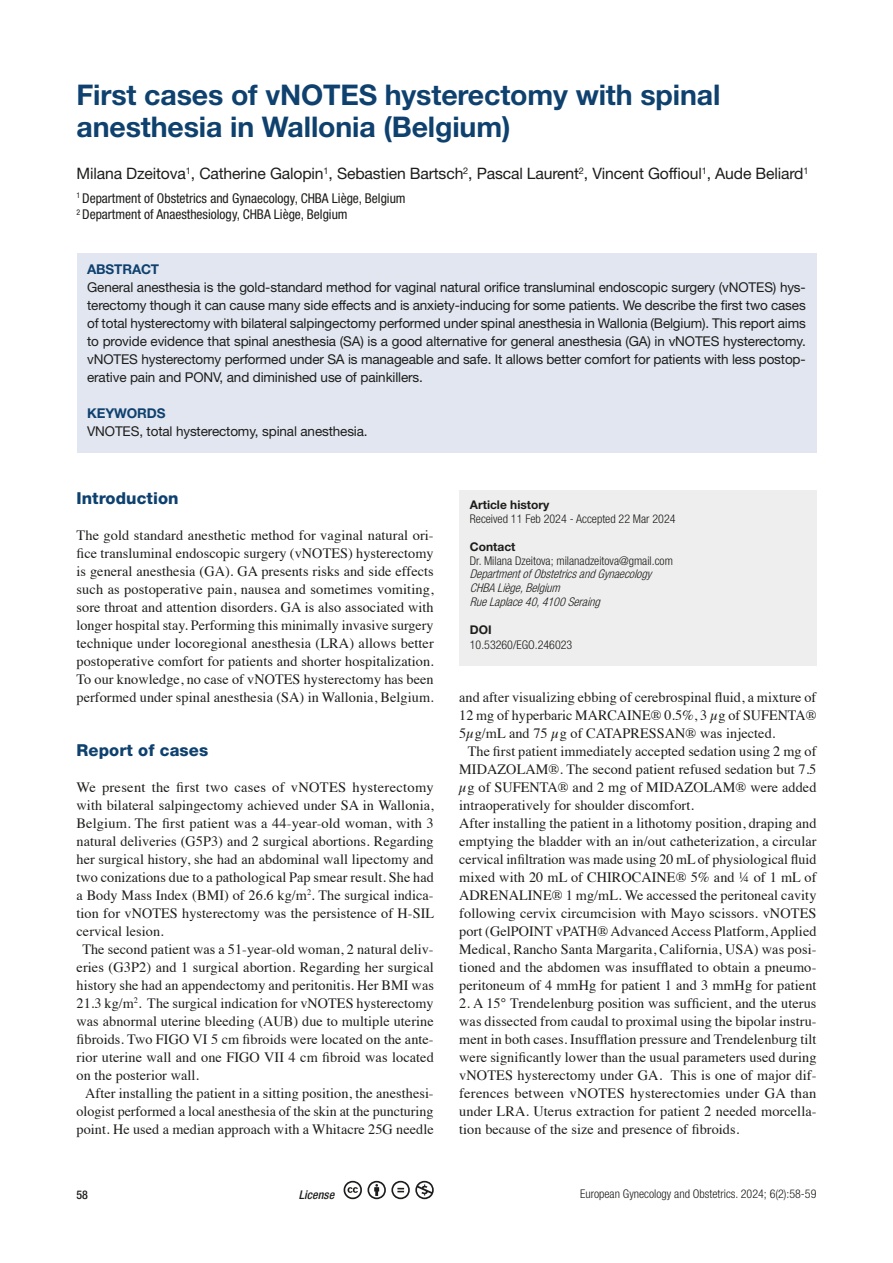
<style>
.page{position:relative;width:893px;height:1263px;background:#fff}
.page>*{position:absolute;margin:0;border:0;box-sizing:border-box;transform-origin:0 0}
.articoli__TITOLO{font:700 28.5px/31.5px "Helvetica Neue LT Std";letter-spacing:-.005em;color:#0f416f}
.articoli__TITOLETTO{font:800 16.5px "Helvetica Neue LT Std";letter-spacing:.005em;color:#0f416f}
.articoli__NOMI_AUTOR{font:15.75px "Helvetica Neue LT Std";letter-spacing:-.01em;color:#1d1d1b}
.articoli__TESTO{font:14.25px/18px "Times";letter-spacing:.005em;color:#1d1d1b;text-align:justify}
.articoli__TESTO_ABST{font:13.5px/18px "Helvetica Neue LT Std";letter-spacing:-.01em;color:#1d1d1b;text-align:justify}
.articoli__ISTITUTI{font:condensed 13.5px "Helvetica Neue LT Std";color:#1d1d1b}
.t1{font:700 13.5px "Helvetica Neue LT Std";letter-spacing:-.01em;color:#0f416f}
.t2{font:300 condensed 12px "Helvetica Neue LT Std";color:#1d1d1b}
.t3{font:italic 300 condensed 12px "Helvetica Neue LT Std";color:#1d1d1b}
.t4{font:700 12px "Helvetica Neue LT Std";color:#1d1d1b}
.t5{font:italic 500 condensed 12px "Helvetica Neue LT Std";color:#1d1d1b}
.t6{font:500 condensed 12px "Helvetica Neue LT Std";color:#1d1d1b}
</style>
<div class="page">
<svg style="left:344px;top:1181px;width:90px;height:18px"></svg>
<div style="left:77px;top:253px;width:739px;height:200px;background:#e1e6f0"></div>
<div style="left:459px;top:490px;width:357px;height:176px;background:#eee"></div>
<p class="articoli__TITOLO" style="left:77px;top:79px;width:645px">First cases of vNOTES hysterectomy with spinal anesthesia in Wallonia (Belgium)</p>
<p class="articoli__NOMI_AUTOR" style="left:77px;top:164px;width:733px">Milana Dzeitova<sup>1</sup>, Catherine Galopin<sup>1</sup>, Sebastien Bartsch<sup>2</sup>, Pascal Laurent<sup>2</sup>, Vincent Goffioul<sup>1</sup>, Aude Beliard<sup>1</sup></p>
<p class="articoli__ISTITUTI" style="left:77px;top:190px;width:331px"><sup>1</sup> Department of Obstetrics and Gynaecology, CHBA Liège, Belgium</p>
<p class="articoli__ISTITUTI" style="left:77px;top:207px;width:273px"><sup>2</sup> Department of Anaesthesiology, CHBA Liège, Belgium</p>
<p class="t1" style="left:87px;top:261px;width:74px">ABSTRACT</p>
<p class="articoli__TESTO_ABST" style="left:87px;top:278px;width:720px">General anesthesia is the gold-standard method for vaginal natural orifice transluminal endoscopic surgery (vNOTES) hys&shy;terectomy though it can cause many side effects and is anxiety-inducing for some patients. We describe the first two cases of total hysterectomy with bilateral salpingectomy performed under spinal anesthesia in Wallonia (Belgium). This report aims to provide evidence that spinal anesthesia (SA) is a good alternative for general anesthesia (GA) in vNOTES hysterectomy. vNOTES hysterectomy performed under SA is manageable and safe. It allows better comfort for patients with less postop&shy;erative pain and PONV, and diminished use of painkillers.</p>
<p class="t1" style="left:87px;top:405px;width:80px">KEYWORDS</p>
<p class="articoli__TESTO_ABST" style="left:87px;top:422px;width:282px">VNOTES, total hysterectomy, spinal anesthesia.</p>
<p class="articoli__TITOLETTO" style="left:77px;top:488px;width:104px">Introduction</p>
<p class="articoli__TESTO" style="left:77px;top:525px;width:359px">The gold standard anesthetic method for vaginal natural ori&shy;fice transluminal endoscopic surgery (vNOTES) hysterectomy is general anesthesia (GA). GA presents risks and side effects such as postoperative pain, nausea and sometimes vomiting, sore throat and attention disorders. GA is also associated with longer hospital stay. Performing this minimally invasive surgery technique under locoregional anesthesia (LRA) allows better postoperative comfort for patients and shorter hospitalization.<br>To our knowledge, no case of vNOTES hysterectomy has been performed under spinal anesthesia (SA) in Wallonia, Belgium.</p>
<p class="articoli__TITOLETTO" style="left:77px;top:740px;width:133px">Report of cases</p>
<p class="articoli__TESTO" style="left:77px;top:777px;width:359px">We present the first two cases of vNOTES hysterectomy with bilateral salpingectomy achieved under SA in Wallonia, Belgium. The first patient was a 44-year-old woman, with 3 natural deliveries (G5P3) and 2 surgical abortions. Regarding her surgical history, she had an abdominal wall lipectomy and two conizations due to a pathological Pap smear result. She had a Body Mass Index (BMI) of 26.6 kg/m<sup>2</sup>. The surgical indica&shy;tion for vNOTES hysterectomy was the persistence of H-SIL cervical lesion.</p>
<p class="articoli__TESTO" style="left:77px;top:939px;width:359px;text-indent:6px">The second patient was a 51-year-old woman, 2 natural deliv&shy;eries (G3P2) and 1 surgical abortion. Regarding her surgical history she had an appendectomy and peritonitis. Her BMI was 21.3 kg/m<sup>2</sup>. The surgical indication for vNOTES hysterectomy was abnormal uterine bleeding (AUB) due to multiple uterine fibroids. Two FIGO VI 5 cm fibroids were located on the ante&shy;rior uterine wall and one FIGO VII 4 cm fibroid was located on the posterior wall.</p>
<p class="articoli__TESTO" style="left:77px;top:1083px;width:359px;text-indent:9px">After installing the patient in a sitting position, the anesthesi&shy;ologist performed a local anesthesia of the skin at the puncturing point. He used a median approach with a Whitacre 25G needle</p>
<p class="t4" style="left:470px;top:498px;width:81px">Article history</p>
<p class="t2" style="left:470px;top:512px;width:207px">Received 11 Feb 2024 - Accepted 22 Mar 2024</p>
<p class="t4" style="left:470px;top:540px;width:47px">Contact</p>
<p class="t2" style="left:470px;top:554px;width:205px">Dr. Milana Dzeitova; milanadzeitova@gmail.com</p>
<p class="t3" style="left:470px;top:567px;width:186px">DepartmentofObstetricsandGynaecology</p>
<p class="t3" style="left:470px;top:581px;width:95px">CHBALiège,Belgium</p>
<p class="t3" style="left:470px;top:594px;width:135px">RueLaplace40,4100Seraing</p>
<p class="t4" style="left:470px;top:622px;width:23px">DOI</p>
<p class="t2" style="left:470px;top:638px;width:104px">10.53260/EGO.246023</p>
<p class="articoli__TESTO" style="left:459px;top:687px;width:359px">and after visualizing ebbing of cerebrospinal fluid, a mixture of 12 mg of hyperbaric MARCAINE® 0.5%, 3 µg of SUFENTA® 5µg/mL and 75 µg of CATAPRESSAN® was injected.</p>
<p class="articoli__TESTO" style="left:459px;top:741px;width:359px;text-indent:8px">The first patient immediately accepted sedation using 2 mg of MIDAZOLAM®. The second patient refused sedation but 7.5 µg of SUFENTA® and 2 mg of MIDAZOLAM® were added intraoperatively for shoulder discomfort.</p>
<p class="articoli__TESTO" style="left:459px;top:813px;width:359px">After installing the patient in a lithotomy position, draping and emptying the bladder with an in/out catheterization, a circular cervical infiltration was made using 20 mL of physiological fluid mixed with 20 mL of CHIROCAINE® 5% and ¼ of 1 mL of ADRENALINE® 1 mg/mL. We accessed the peritoneal cavity following cervix circumcision with Mayo scissors. vNOTES port (GelPOINT vPATH® Advanced Access Platform, Applied Medical, Rancho Santa Margarita, California, USA) was posi&shy;tioned and the abdomen was insufflated to obtain a pneumo&shy;peritoneum of 4 mmHg for patient 1 and 3 mmHg for patient</p>
<p class="articoli__TESTO" style="left:459px;top:993px;width:359px">2. A 15° Trendelenburg position was sufficient, and the uterus was dissected from caudal to proximal using the bipolar instru&shy;ment in both cases. Insufflation pressure and Trendelenburg tilt were significantly lower than the usual parameters used during vNOTES hysterectomy under GA. This is one of major dif&shy;ferences between vNOTES hysterectomies under GA than under LRA. Uterus extraction for patient 2 needed morcella&shy;tion because of the size and presence of fibroids.</p>
<p class="t6" style="left:77px;top:1188px;width:13px">58</p>
<p class="t5" style="left:299px;top:1188px;width:37px">License</p>
<p class="t2" style="left:580px;top:1187px;width:238px">European Gynecology and Obstetrics. 2024; 6(2):58-59</p>
</div>
